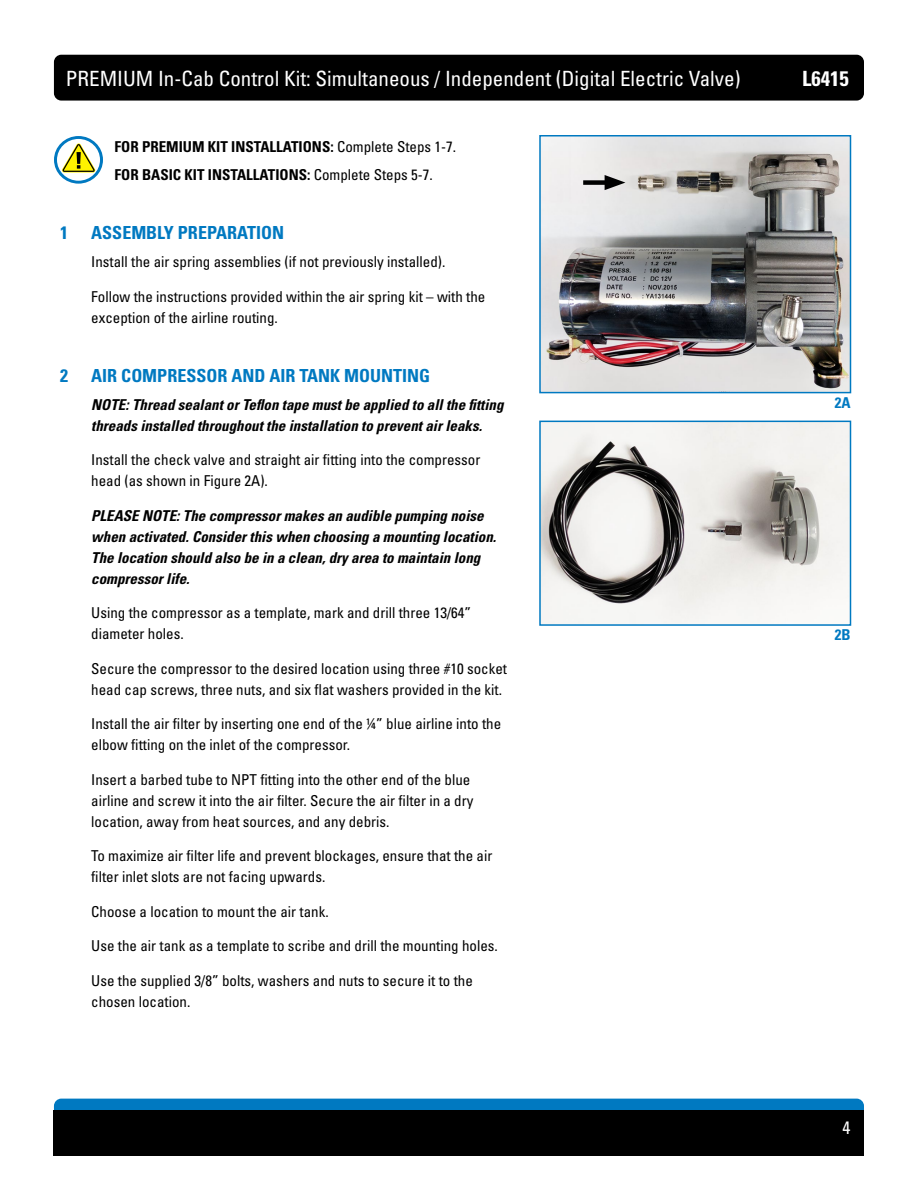
<style>
.page{position:relative;width:918px;height:1188px;background:#fff}
.page>*{position:absolute;margin:0;border:0;box-sizing:border-box;transform-origin:0 0}
.t1{font:condensed 21px "Univers LT Std";color:#fff}
.t2{font:700 condensed 21px "Univers LT Std";color:#fff}
.t3{font:700 condensed 18px "Univers LT Std";color:#0079c1}
.t4{font:condensed 18px "Univers LT Std";color:#fff}
.t5{font:condensed 15px/21px "Univers LT Std";color:#000}
.t6{font:italic 700 condensed 15px/21px "Univers LT Std";color:#000}
.t7{font:700 condensed 15px/27.8px "Univers LT Std";color:#000}
.t8{font:700 condensed 15px "Univers LT Std";color:#0079c1}
.s1{font-weight:400}
</style>
<div class="page">
<div style="left:54px;top:55px;width:810px;height:46px;background:#000;border-radius:7px"></div>
<div style="left:54px;top:1099px;width:810px;height:45px;background:#0079c1;border-radius:7px"></div>
<div style="left:54px;top:1110px;width:810px;height:46px;background:#000"></div>
<img style="left:542px;top:138px;width:306px;height:252px">
<div style="left:539px;top:135px;width:312px;height:258px;border:2px solid #0079c1"></div>
<img style="left:542px;top:424px;width:306px;height:199px">
<div style="left:539px;top:421px;width:312px;height:205px;border:2px solid #0079c1"></div>
<div style="left:583px;top:180px;width:30px;height:5px;background:#000"></div>
<svg style="left:605px;top:175px;width:20px;height:15px"></svg>
<svg style="left:54px;top:136px;width:49px;height:48px"></svg>
<h1 class="t1" style="left:66px;top:65px;width:676px">PREMIUM In-Cab Control Kit: Simultaneous / Independent (Digital Electric Valve)</h1>
<p class="t7" style="left:115px;top:133px;width:343px">FOR PREMIUM KIT INSTALLATIONS: <span class="s1">Complete Steps 1-7.<br></span>FOR BASIC KIT INSTALLATIONS: <span class="s1">Complete Steps 5-7.</span></p>
<p class="t3" style="left:60px;top:222px;width:9px">1</p>
<p class="t3" style="left:91px;top:222px;width:194px">ASSEMBLY PREPARATION</p>
<p class="t5" style="left:91px;top:251px;width:356px">Install the air spring assemblies (if not previously installed).</p>
<p class="t5" style="left:91px;top:286px;width:396px">Follow the instructions provided within the air spring kit – with the exception of the airline routing.</p>
<p class="t3" style="left:60px;top:365px;width:9px">2</p>
<p class="t3" style="left:91px;top:365px;width:340px">AIR COMPRESSOR AND AIR TANK MOUNTING</p>
<p class="t6" style="left:91px;top:394px;width:414px">NOTE: Thread sealant or Teflon tape must be applied to all the fitting threads installed throughout the installation to prevent air leaks.</p>
<p class="t5" style="left:91px;top:449px;width:391px">Install the check valve and straight air fitting into the compressor head (as shown in Figure 2A).</p>
<p class="t6" style="left:91px;top:505px;width:406px">PLEASE NOTE: The compressor makes an audible pumping noise when activated. Consider this when choosing a mounting location.<br>The location should also be in a clean, dry area to maintain long compressor life.</p>
<p class="t5" style="left:91px;top:602px;width:381px">Using the compressor as a template, mark and drill three 13/64” diameter holes.</p>
<p class="t5" style="left:91px;top:658px;width:417px">Secure the compressor to the desired location using three #10 socket head cap screws, three nuts, and six flat washers provided in the kit.</p>
<p class="t5" style="left:91px;top:713px;width:411px">Install the air filter by inserting one end of the ¼” blue airline into the elbow fitting on the inlet of the compressor.</p>
<p class="t5" style="left:91px;top:769px;width:384px">Insert a barbed tube to NPT fitting into the other end of the blue airline and screw it into the air filter. Secure the air filter in a dry location, away from heat sources, and any debris.</p>
<p class="t5" style="left:91px;top:845px;width:403px">To maximize air filter life and prevent blockages, ensure that the air filter inlet slots are not facing upwards.</p>
<p class="t5" style="left:91px;top:901px;width:239px">Choose a location to mount the air tank.</p>
<p class="t5" style="left:91px;top:935px;width:408px">Use the air tank as a template to scribe and drill the mounting holes.</p>
<p class="t5" style="left:91px;top:970px;width:383px">Use the supplied 3/8” bolts, washers and nuts to secure it to the chosen location.</p>
<h1 class="t2" style="left:802px;top:65px;width:48px">L6415</h1>
<p class="t8" style="left:835px;top:393px;width:17px">2A</p>
<p class="t8" style="left:835px;top:626px;width:17px">2B</p>
<p class="t4" style="left:843px;top:1116px;width:9px">4</p>
</div>
